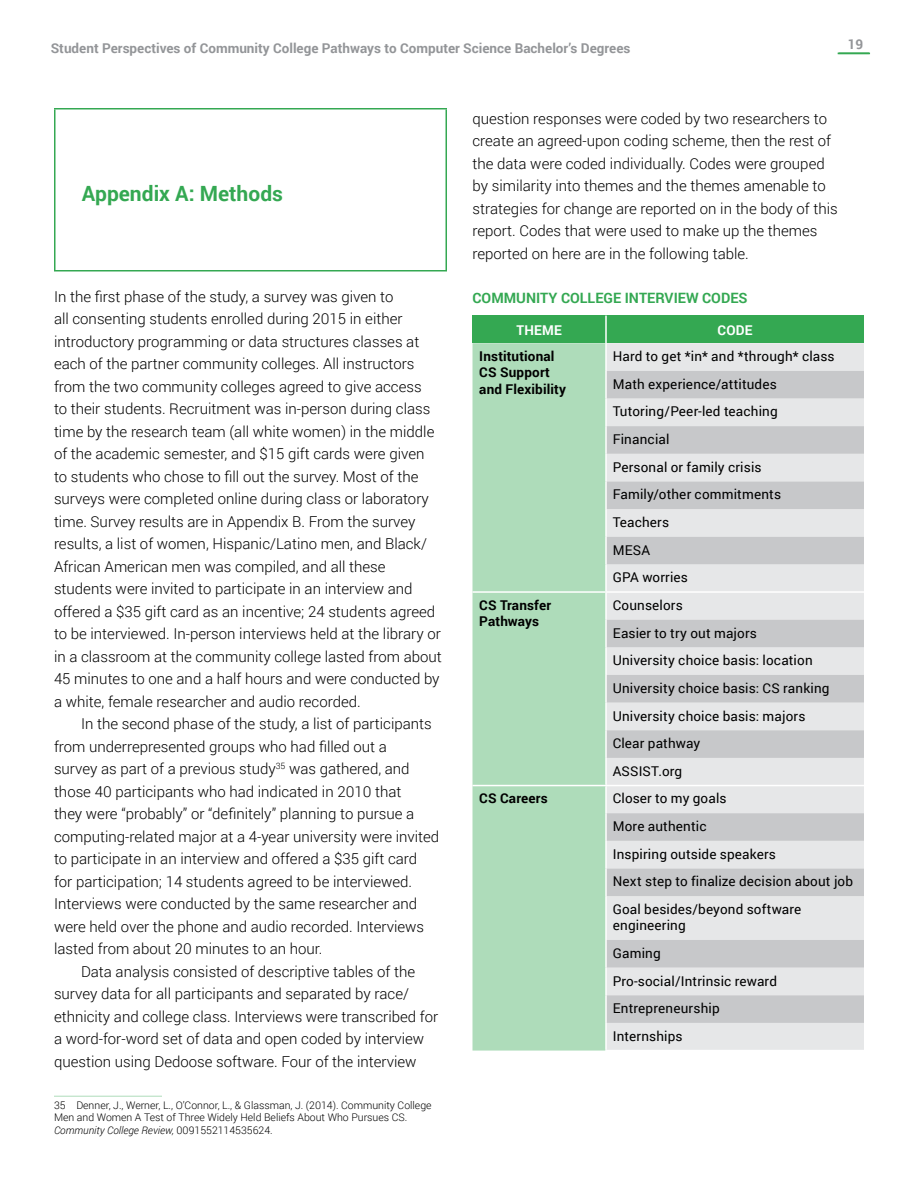
<style>
.page{position:relative;width:918px;height:1188px;background:#fff}
.page>*{position:absolute;margin:0;border:0;box-sizing:border-box;transform-origin:0 0}
.t1{font:700 21px "Roboto";color:#34a852}
.t2{font:300 15px/22.5px "Roboto";color:#000}
.t3{font:700 14.25px "Roboto";color:#34a852}
.t4{font:13.5px/27.6px "Roboto";letter-spacing:.01em;color:#000}
.t5{font:700 13.5px "Roboto";color:#939598}
.t6{font:700 13.5px/16.2px "Roboto";letter-spacing:.01em;color:#000}
.t7{font:700 13.5px "Roboto";letter-spacing:.015em;color:#fff}
.t8{font:300 10.5px/12.6px "Roboto";color:#000}
.s1{font-style:italic}
</style>
<div class="page">
<hr style="left:838px;top:53px;width:32px;height:1px;background:#34a852">
<hr style="left:54px;top:110px;width:2px;height:160px;background:#34a852">
<hr style="left:54px;top:108px;width:393px;height:2px;background:#34a852">
<hr style="left:446px;top:110px;width:1px;height:160px;background:#34a852">
<hr style="left:54px;top:270px;width:393px;height:2px;background:#34a852">
<hr style="left:54px;top:1096px;width:108px;height:1px;background:#aedcba">
<div style="left:472px;top:316px;width:134px;height:27px;background:#34a852"></div>
<div style="left:606px;top:316px;width:258px;height:27px;background:#34a852"></div>
<div style="left:472px;top:343px;width:133px;height:708px;background:#aedcba"></div>
<div style="left:607px;top:343px;width:257px;height:707px;background:#e6e7e8"></div>
<svg style="left:607px;top:371px;width:257px;height:652px;background:#d7d8da"></svg>
<hr style="left:605px;top:316px;width:2px;height:27px;background:#fff">
<hr style="left:472px;top:591px;width:134px;height:2px;background:#fff">
<hr style="left:606px;top:591px;width:258px;height:2px;background:#fff">
<hr style="left:472px;top:785px;width:134px;height:1px;background:#fff">
<hr style="left:606px;top:785px;width:258px;height:1px;background:#fff">
<p class="t5" style="left:51px;top:39px;width:581px">Student Perspectives of Community College Pathways to Computer Science Bachelor’s Degrees</p>
<p class="t5" style="left:848px;top:35px;width:17px">19</p>
<h1 class="t1" style="left:82px;top:178px;width:203px">Appendix A: Methods</h1>
<p class="t2" style="left:54px;top:284px;width:389px">In the first phase of the study, a survey was given to<br>all consenting students enrolled during 2015 in either introductory programming or data structures classes at each of the partner community colleges. All instructors from the two community colleges agreed to give access<br>to their students. Recruitment was in-person during class time by the research team (all white women) in the middle of the academic semester, and $15 gift cards were given<br>to students who chose to fill out the survey. Most of the surveys were completed online during class or laboratory time. Survey results are in Appendix B. From the survey results, a list of women, Hispanic/Latino men, and Black/ African American men was compiled, and all these students were invited to participate in an interview and offered a $35 gift card as an incentive; 24 students agreed to be interviewed. In-person interviews held at the library or in a classroom at the community college lasted from about 45 minutes to one and a half hours and were conducted by a white, female researcher and audio recorded.</p>
<p class="t2" style="left:81px;top:712px;width:352px">In the second phase of the study, a list of participants</p>
<p class="t2" style="left:54px;top:734px;width:335px">from underrepresented groups who had filled out a</p>
<p class="t2" style="left:54px;top:757px;width:357px">survey as part of a previous study<sup>35</sup> was gathered, and</p>
<p class="t2" style="left:54px;top:779px;width:349px">those 40 participants who had indicated in 2010 that</p>
<p class="t2" style="left:54px;top:802px;width:362px">they were “probably” or “definitely” planning to pursue a</p>
<p class="t2" style="left:54px;top:824px;width:387px">computing-related major at a 4-year university were invited</p>
<p class="t2" style="left:54px;top:847px;width:365px">to participate in an interview and offered a $35 gift card</p>
<p class="t2" style="left:54px;top:869px;width:360px">for participation; 14 students agreed to be interviewed.</p>
<p class="t2" style="left:54px;top:892px;width:365px">Interviews were conducted by the same researcher and</p>
<p class="t2" style="left:54px;top:914px;width:372px">were held over the phone and audio recorded. Interviews</p>
<p class="t2" style="left:54px;top:937px;width:270px">lasted from about 20 minutes to an hour.</p>
<p class="t2" style="left:81px;top:959px;width:336px">Data analysis consisted of descriptive tables of the</p>
<p class="t2" style="left:54px;top:982px;width:357px">survey data for all participants and separated by race/</p>
<p class="t2" style="left:54px;top:1004px;width:386px">ethnicity and college class. Interviews were transcribed for</p>
<p class="t2" style="left:54px;top:1027px;width:372px">a word-for-word set of data and open coded by interview</p>
<p class="t2" style="left:54px;top:1049px;width:364px">question using Dedoose software. Four of the interview</p>
<p class="t8" style="left:54px;top:1098px;width:379px">35 Denner, J., Werner, L., O’Connor, L., &amp; Glassman, J. (2014). Community College<br>Men and Women A Test of Three Widely Held Beliefs About Who Pursues CS.<br><span class="s1">Community College Review,</span> 0091552114535624.</p>
<p class="t2" style="left:472px;top:107px;width:367px">question responses were coded by two researchers to create an agreed-upon coding scheme, then the rest of the data were coded individually. Codes were grouped by similarity into themes and the themes amenable to strategies for change are reported on in the body of this report. Codes that were used to make up the themes reported on here are in the following table.</p>
<p class="t3" style="left:472px;top:288px;width:277px">COMMUNITY COLLEGE INTERVIEW CODES</p>
<p class="t7" style="left:517px;top:321px;width:47px">THEME</p>
<p class="t7" style="left:717px;top:321px;width:37px">CODE</p>
<p class="t6" style="left:479px;top:348px;width:88px">Institutional<br>CS Support and Flexibility</p>
<p class="t4" style="left:613px;top:342px;width:223px">Hard to get *in* and *through* class<br>Math experience/attitudes<br>Tutoring/Peer-led teaching<br>Financial<br>Personal or family crisis<br>Family/other commitments<br>Teachers<br>MESA<br>GPA worries</p>
<p class="t6" style="left:479px;top:597px;width:74px">CS Transfer<br>Pathways</p>
<p class="t4" style="left:613px;top:591px;width:218px">Counselors<br>Easier to try out majors<br>University choice basis: location<br>University choice basis: CS ranking<br>University choice basis: majors<br>Clear pathway<br>ASSIST.org</p>
<p class="t6" style="left:479px;top:790px;width:70px">CS Careers</p>
<p class="t4" style="left:613px;top:784px;width:242px">Closer to my goals<br>More authentic<br>Inspiring outside speakers<br>Next step to finalize decision about job<br>Goal besides/beyond software</p>
<p class="t4" style="left:613px;top:911px;width:166px">engineering<br>Gaming<br>Pro-social/Intrinsic reward<br>Entrepreneurship<br>Internships</p>
</div>
